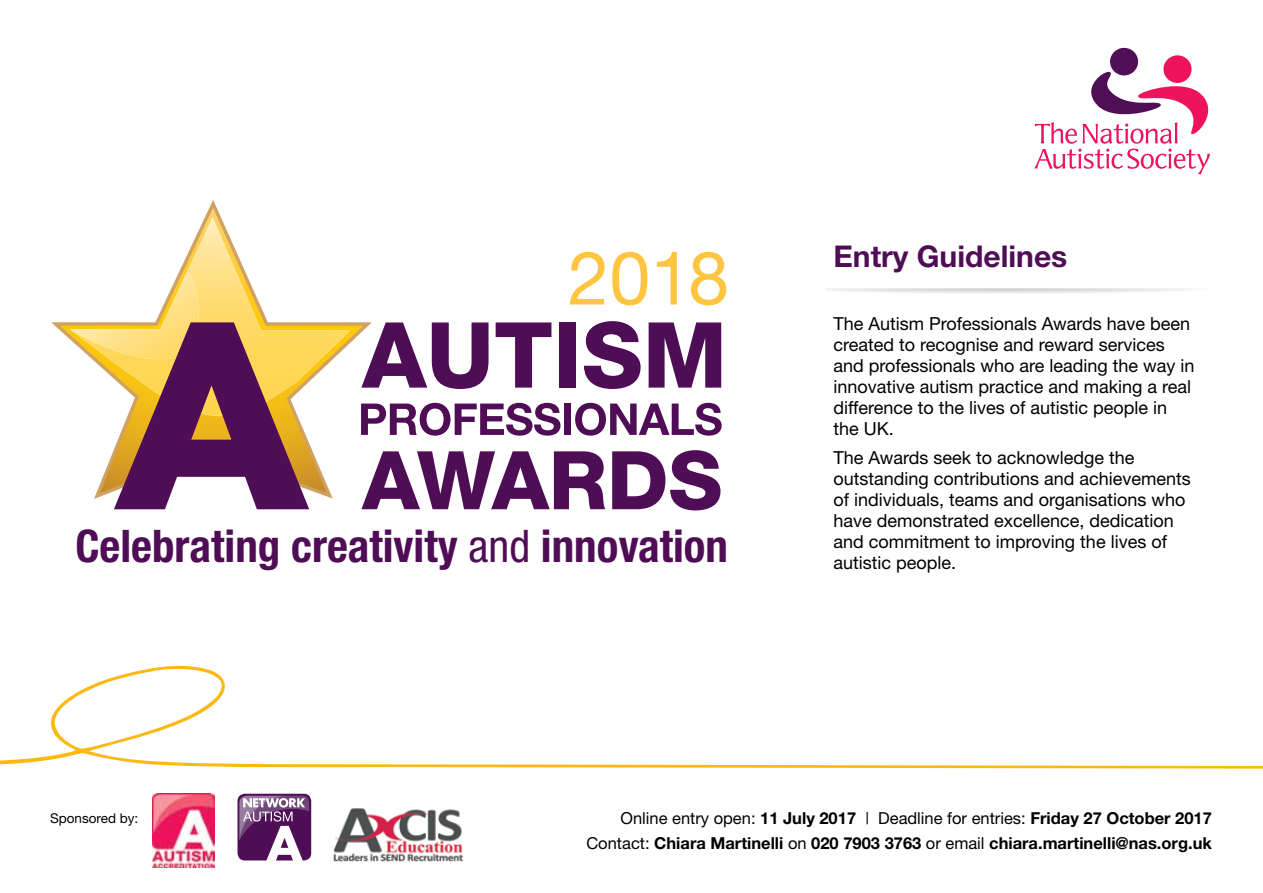
<style>
.page{position:relative;width:1263px;height:893px;background:#fff}
.page>*{position:absolute;margin:0;border:0;box-sizing:border-box;transform-origin:0 0}
.t1{font:700 condensed 45px "Helvetica Neue";color:#4f0d56}
.t2{font:700 30px "Helvetica Neue";color:#4f0d56}
.t3{font:18px/21px "Helvetica Neue";color:#000}
.t4{font:700 16.5px/25px "Helvetica Neue";color:#000;text-align:right}
.t5{font:13.5px "Helvetica Neue";color:#000}
.s1{font-weight:400}
</style>
<div class="page">
<svg style="left:1034px;top:48px;width:176px;height:127px"></svg>
<svg style="left:0;top:666px;width:1263px;height:103px"></svg>
<svg style="left:51px;top:200px;width:310px;height:299px"></svg>
<svg style="left:70px;top:217px;width:280px;height:199px"></svg>
<img style="left:70px;top:272px;width:142px;height:87px">
<svg style="left:114px;top:322px;width:195px;height:187px;background:#a06e62"></svg>
<svg style="left:361px;top:322px;width:127px;height:67px"></svg>
<svg style="left:496px;top:322px;width:55px;height:66px"></svg>
<div style="left:559px;top:322px;width:17px;height:66px;background:#4f0d56"></div>
<svg style="left:584px;top:321px;width:57px;height:68px"></svg>
<svg style="left:649px;top:322px;width:72px;height:66px"></svg>
<svg style="left:361px;top:403px;width:199px;height:33px"></svg>
<div style="left:564px;top:404px;width:7px;height:31px;background:#4f0d56"></div>
<svg style="left:575px;top:403px;width:147px;height:33px"></svg>
<svg style="left:361px;top:451px;width:244px;height:58px"></svg>
<svg style="left:612px;top:450px;width:108px;height:60px"></svg>
<svg style="left:570px;top:252px;width:35px;height:52px"></svg>
<svg style="left:612px;top:252px;width:35px;height:53px"></svg>
<svg style="left:657px;top:252px;width:20px;height:52px"></svg>
<svg style="left:691px;top:252px;width:35px;height:53px"></svg>
<img style="left:153px;top:793px;width:61px;height:75px">
<div style="left:237px;top:794px;width:74px;height:66px;background:#4f0d56;border-radius:7px"></div>
<svg style="left:239px;top:795px;width:70px;height:66px"></svg>
<img style="left:333px;top:808px;width:130px;height:54px">
<h1 class="t1" style="left:75px;top:518px;width:654px">Celebrating creativity <span class="s1">and</span> innovation</h1>
<h2 class="t2" style="left:833px;top:237px;width:235px">Entry Guidelines</h2>
<p class="t3" style="left:833px;top:313px;width:363px">The Autism Professionals Awards have been created to recognise and reward services and professionals who are leading the way in innovative autism practice and making a real difference to the lives of autistic people in the UK.</p>
<p class="t3" style="left:833px;top:447px;width:359px">The Awards seek to acknowledge the outstanding contributions and achievements of individuals, teams and organisations who have demonstrated excellence, dedication and commitment to improving the lives of autistic people.</p>
<p class="t5" style="left:50px;top:810px;width:90px">Sponsored by:</p>
<p class="t4" style="left:586px;top:805px;width:627px"><span class="s1">Online entry open:</span> 11 July 2017 <span class="s1">| Deadline for entries:</span> Friday 27 October 2017<br><span class="s1">Contact:</span> Chiara Martinelli <span class="s1">on</span> 020 7903 3763 <span class="s1">or email</span> chiara.martinelli@nas.org.uk</p>
</div>
